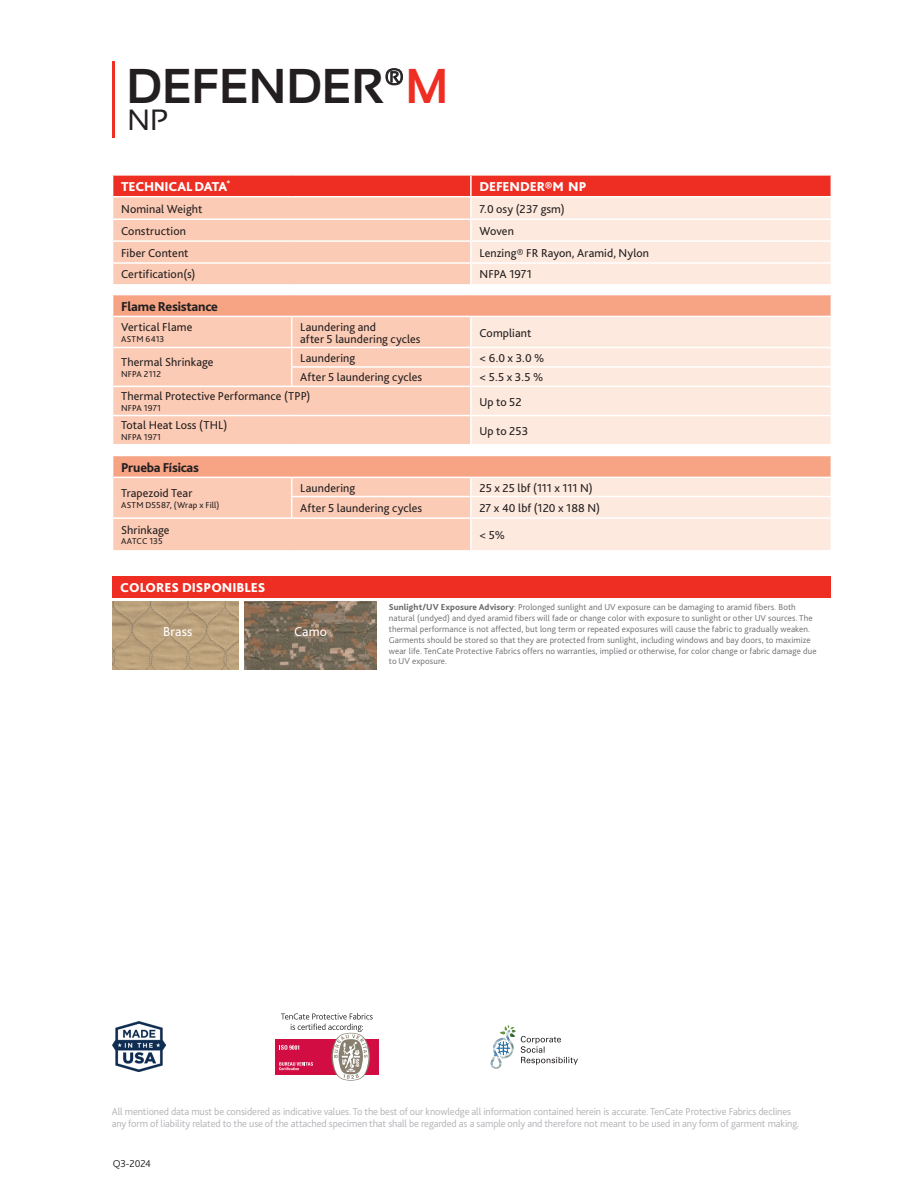
<style>
.page{position:relative;width:918px;height:1188px;background:#fff}
.page>*{position:absolute;margin:0;border:0;box-sizing:border-box;transform-origin:0 0}
.t1{font:700 48.9px "Sansation";color:#231f20}
.t2{font:29.25px "Sansation";color:#231f20}
.t3{font:800 13.5px "Bliss 2";letter-spacing:-.005em;color:#fff}
.t4{font:800 13.5px "Bliss 2";letter-spacing:-.02em;color:#231f20}
.t5{font:13.5px "Bliss 2";letter-spacing:.01em;color:#fff}
.t6{font:12px "Bliss 2";letter-spacing:.01em;color:#231f20}
.Body_text{font:300 10.5px "Bliss 2";letter-spacing:-.01em;color:#b2b0b5}
.Body_text-2{font:300 10.5px "Bliss 2";letter-spacing:-.01em;color:#231f20}
.t7{font:300 9px/10.8px "Bliss 2";letter-spacing:.01em;color:#6c696d}
.t8{font:9px "Bliss 2";letter-spacing:.015em;color:#231f20}
.s1{font-size:39px}
.s2{color:#ee2e22}
.s3{font-weight:800}
</style>
<div class="page">
<div style="left:113px;top:478px;width:357px;height:72px;background:#fccbb5"></div>
<div style="left:472px;top:478px;width:359px;height:72px;background:#fde9dd"></div>
<svg style="left:113px;top:317px;width:718px;height:160px;background:#fbd5c4"></svg>
<svg style="left:112px;top:175px;width:720px;height:141px;background:#f9beae"></svg>
<hr style="left:291px;top:317px;width:1px;height:30px;background:#fff">
<hr style="left:470px;top:317px;width:2px;height:30px;background:#fff">
<hr style="left:112px;top:347px;width:180px;height:1px;background:#fff">
<hr style="left:292px;top:347px;width:179px;height:1px;background:#fff">
<hr style="left:471px;top:347px;width:361px;height:1px;background:#fff">
<hr style="left:291px;top:366px;width:180px;height:2px;background:#fff">
<svg style="left:291px;top:348px;width:1px;height:38px"></svg>
<hr style="left:471px;top:366px;width:361px;height:2px;background:#fff">
<svg style="left:470px;top:348px;width:2px;height:38px"></svg>
<hr style="left:112px;top:386px;width:180px;height:1px;background:#fff">
<hr style="left:292px;top:386px;width:179px;height:1px;background:#fff">
<hr style="left:471px;top:386px;width:361px;height:1px;background:#fff">
<hr style="left:470px;top:387px;width:2px;height:28px;background:#fff">
<hr style="left:112px;top:415px;width:180px;height:1px;background:#fff">
<hr style="left:292px;top:415px;width:179px;height:1px;background:#fff">
<hr style="left:471px;top:415px;width:361px;height:1px;background:#fff">
<hr style="left:470px;top:416px;width:2px;height:28px;background:#fff">
<hr style="left:112px;top:444px;width:180px;height:1px;background:#fff">
<hr style="left:292px;top:444px;width:179px;height:1px;background:#fff">
<hr style="left:471px;top:444px;width:361px;height:1px;background:#fff">
<hr style="left:112px;top:455px;width:180px;height:1px;background:#fff">
<hr style="left:292px;top:455px;width:179px;height:1px;background:#fff">
<hr style="left:471px;top:455px;width:361px;height:1px;background:#fff">
<svg style="left:470px;top:478px;width:2px;height:18px"></svg>
<hr style="left:291px;top:496px;width:180px;height:1px;background:#fff">
<svg style="left:291px;top:478px;width:1px;height:39px"></svg>
<hr style="left:471px;top:496px;width:361px;height:1px;background:#fff">
<hr style="left:112px;top:517px;width:180px;height:2px;background:#fff">
<hr style="left:292px;top:517px;width:179px;height:2px;background:#fff">
<hr style="left:471px;top:517px;width:361px;height:2px;background:#fff">
<svg style="left:386px;top:68px;width:17px;height:17px"></svg>
<hr style="left:112px;top:61px;width:3px;height:77px;background:#ee2e22">
<img style="left:112px;top:601px;width:127px;height:68px">
<img style="left:244px;top:601px;width:132px;height:68px">
<div style="left:112px;top:576px;width:719px;height:22px;background:#ee2e22"></div>
<svg style="left:521px;top:1036px;width:57px;height:29px"></svg>
<img style="left:490px;top:1025px;width:26px;height:44px">
<div style="left:275px;top:1039px;width:104px;height:35px;background:#d20d44"></div>
<svg style="left:279px;top:1013px;width:94px;height:68px"></svg>
<img style="left:112px;top:1022px;width:54px;height:49px">
<p class="t1" style="left:126px;top:58px;width:323px">DEFENDER<span class="s1">®</span><span class="s2">M</span></p>
<p class="t2" style="left:128px;top:104px;width:42px">NP</p>
<p class="t3" style="left:121px;top:178px;width:111px">TECHNICAL DATA<sup>*</sup></p>
<p class="t3" style="left:479px;top:178px;width:109px">DEFENDER®M NP</p>
<p class="t6" style="left:121px;top:201px;width:83px">Nominal Weight</p>
<p class="t6" style="left:479px;top:201px;width:87px">7.0 osy (237 gsm)</p>
<p class="t6" style="left:121px;top:223px;width:66px">Construction</p>
<p class="t6" style="left:479px;top:223px;width:36px">Woven</p>
<p class="t6" style="left:121px;top:245px;width:69px">Fiber Content</p>
<p class="t6" style="left:479px;top:245px;width:171px">Lenzing® FR Rayon, Aramid, Nylon</p>
<p class="t6" style="left:121px;top:267px;width:76px">Certification(s)</p>
<p class="t6" style="left:479px;top:267px;width:54px">NFPA 1971</p>
<p class="t4" style="left:121px;top:298px;width:99px">Flame Resistance</p>
<p class="t6" style="left:121px;top:320px;width:73px">Vertical Flame</p>
<p class="t8" style="left:121px;top:333px;width:45px">ASTM 6413</p>
<p class="t6" style="left:300px;top:319px;width:77px">Laundering and</p>
<p class="t6" style="left:300px;top:331px;width:122px">after 5 laundering cycles</p>
<p class="t6" style="left:479px;top:325px;width:53px">Compliant</p>
<p class="t6" style="left:300px;top:350px;width:57px">Laundering</p>
<p class="t6" style="left:479px;top:350px;width:67px">&lt; 6.0 x 3.0 %</p>
<p class="t6" style="left:300px;top:370px;width:124px">After 5 laundering cycles</p>
<p class="t6" style="left:479px;top:370px;width:66px">&lt; 5.5 x 3.5 %</p>
<p class="t6" style="left:121px;top:389px;width:191px">Thermal Protective Performance (TPP)</p>
<p class="t8" style="left:121px;top:402px;width:41px">NFPA 1971</p>
<p class="t6" style="left:479px;top:394px;width:44px">Up to 52</p>
<p class="t6" style="left:121px;top:418px;width:108px">Total Heat Loss (THL)</p>
<p class="t8" style="left:121px;top:431px;width:41px">NFPA 1971</p>
<p class="t6" style="left:479px;top:423px;width:50px">Up to 253</p>
<p class="t4" style="left:121px;top:459px;width:79px">Prueba Físicas</p>
<p class="t6" style="left:121px;top:486px;width:73px">Trapezoid Tear</p>
<p class="t8" style="left:121px;top:499px;width:100px">ASTM D5587, (Wrap x Fill)</p>
<p class="t6" style="left:121px;top:355px;width:94px">Thermal Shrinkage</p>
<p class="t8" style="left:121px;top:368px;width:41px">NFPA 2112</p>
<p class="t6" style="left:300px;top:480px;width:57px">Laundering</p>
<p class="t6" style="left:479px;top:480px;width:115px">25 x 25 lbf (111 x 111 N)</p>
<p class="t6" style="left:300px;top:500px;width:124px">After 5 laundering cycles</p>
<p class="t6" style="left:479px;top:500px;width:122px">27 x 40 lbf (120 x 188 N)</p>
<p class="t6" style="left:121px;top:522px;width:50px">Shrinkage</p>
<p class="t8" style="left:121px;top:536px;width:43px">AATCC 135</p>
<p class="t3" style="left:120px;top:579px;width:147px">COLORES DISPONIBLES</p>
<p class="t5" style="left:163px;top:624px;width:31px">Brass</p>
<p class="t5" style="left:294px;top:624px;width:34px">Camo</p>
<p class="t6" style="left:479px;top:528px;width:27px">&lt; 5%</p>
<p class="t7" style="left:389px;top:602px;width:429px"><span class="s3">Sunlight/UV Exposure Advisory</span>: Prolonged sunlight and UV exposure can be damaging to aramid fibers. Both natural (undyed) and dyed aramid fibers will fade or change color with exposure to sunlight or other UV sources. The thermal performance is not affected, but long term or repeated exposures will cause the fabric to gradually weaken.<br>Garments should be stored so that they are protected from sunlight, including windows and bay doors, to maximize wear life. TenCate Protective Fabrics offers no warranties, implied or otherwise, for color change or fabric damage due to UV exposure.</p>
<p class="Body_text" style="left:112px;top:1105px;width:681px">All mentioned data must be considered as indicative values. To the best of our knowledge all information contained herein is accurate. TenCate Protective Fabrics declines</p>
<p class="Body_text" style="left:112px;top:1117px;width:689px">any form of liability related to the use of the attached specimen that shall be regarded as a sample only and therefore not meant to be used in any form of garment making.</p>
<p class="Body_text-2" style="left:113px;top:1157px;width:40px">Q3-2024</p>
</div>
